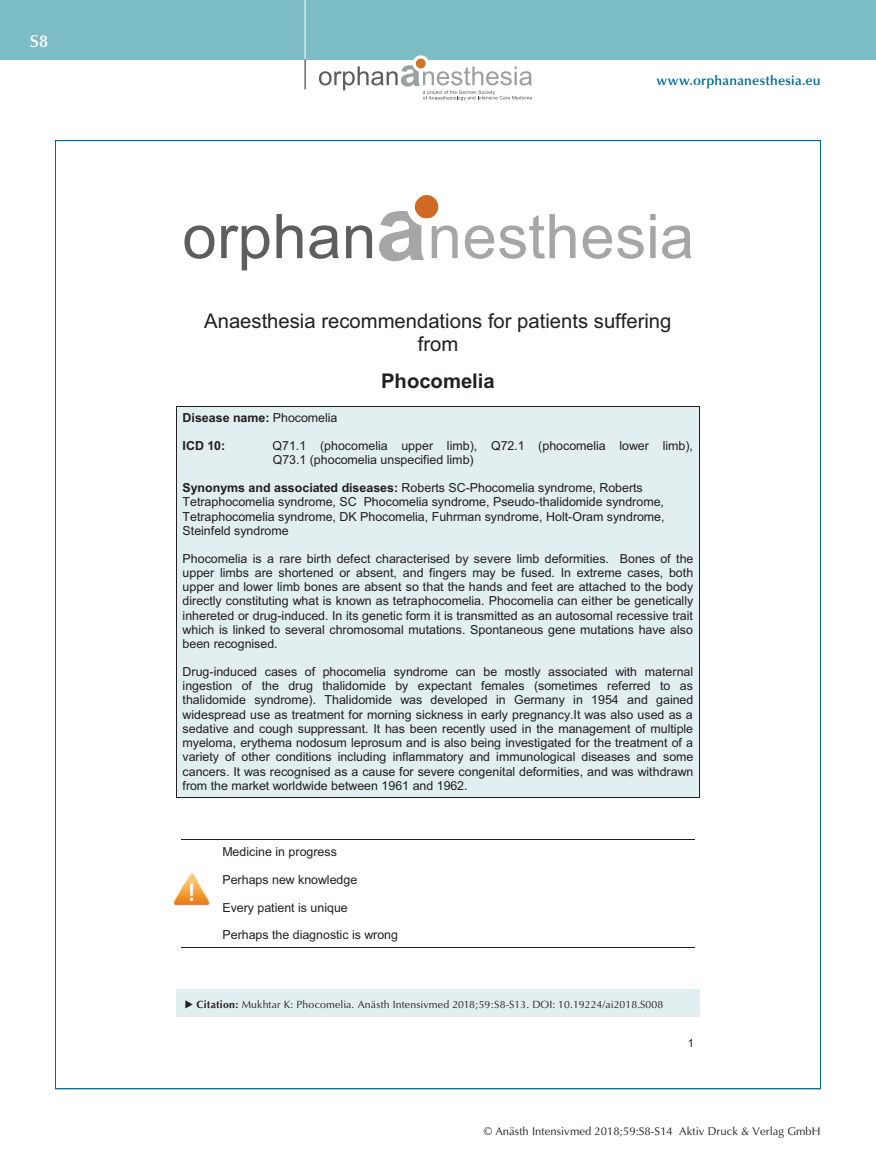
<style>
.page{position:relative;width:876px;height:1174px;background:#fff}
.page>*{position:absolute;margin:0;border:0;box-sizing:border-box;transform-origin:0 0}
.t1{font:61.65px "Arial";letter-spacing:.005em;color:#a4a6a8}
.t2{font:20.25px/23.4px "Arial";color:#231f20;text-align:center}
.t3{font:700 20.25px "Arial";color:#231f20}
.t4{font:600 17.25px "Optima";color:#fff}
.t5{font:600 13.5px "Optima";letter-spacing:.015em;color:#006b98}
.t6{font:12.45px/14.2px "Arial";color:#231f20}
.t7{font:700 12.45px "Arial";color:#231f20}
.t8{font:11.25px "Optima";letter-spacing:.005em;color:#231f20}
.t9{font:11.25px "Arial";color:#231f20}
.t10{font:10.5px "Optima";letter-spacing:.01em;color:#231f20}
.s1{color:#5c5e60}
.s2{font-weight:700;font-size:92.55px}
.s3{font-weight:400}
.s4{font-weight:700}
</style>
<div class="page">
<div style="left:0;top:0;width:876px;height:60px;background:#7cbcc5"></div>
<hr style="left:305px;top:0;width:1px;height:60px;background:#fff">
<svg style="left:305px;top:60px;width:1px;height:29px"></svg>
<svg style="left:412px;top:55px;width:17px;height:17px"></svg>
<div style="left:416px;top:59px;width:10px;height:9px;background:#d0732a;border-radius:50%"></div>
<svg style="left:319px;top:65px;width:213px;height:35px"></svg>
<svg style="left:414px;top:195px;width:25px;height:24px"></svg>
<hr style="left:176px;top:797px;width:523px;height:1px;background:#231f20">
<svg style="left:176px;top:406px;width:1px;height:391px"></svg>
<svg style="left:699px;top:406px;width:1px;height:392px"></svg>
<hr style="left:181px;top:839px;width:514px;height:1px;background:#231f20">
<hr style="left:181px;top:946px;width:514px;height:1px;background:#231f20">
<img style="left:173px;top:873px;width:37px;height:33px">
<div style="left:177px;top:406px;width:522px;height:391px;background:#e2eff1"></div>
<div style="left:176px;top:989px;width:523px;height:27px;background:#e2eff1"></div>
<h3 class="t4" style="left:30px;top:31px;width:20px">S8</h3>
<p class="t5" style="left:656px;top:73px;width:166px">www.orphananesthesia.eu</p>
<h1 class="t1" style="left:182px;top:196px;width:513px"><span class="s1">orphan</span><span class="s2">a</span>nesthesia</h1>
<h2 class="t2" style="left:204px;top:309px;width:469px">Anaesthesia recommendations for patients suffering from</h2>
<h2 class="t3" style="left:381px;top:367px;width:115px">Phocomelia</h2>
<p class="t7" style="left:183px;top:409px;width:156px">Disease name: <span class="s3">Phocomelia</span></p>
<p class="t7" style="left:183px;top:437px;width:44px">ICD 10:</p>
<p class="t6" style="left:272px;top:438px;width:422px">Q71.1 (phocomelia upper limb), Q72.1 (phocomelia lower limb),<br>Q73.1 (phocomelia unspecified limb)</p>
<p class="t6" style="left:183px;top:480px;width:484px"><span class="s4">Synonyms and associated diseases:</span> Roberts SC-Phocomelia syndrome, Roberts Tetraphocomelia syndrome, SC Phocomelia syndrome, Pseudo-thalidomide syndrome, Tetraphocomelia syndrome, DK Phocomelia, Fuhrman syndrome, Holt-Oram syndrome, Steinfeld syndrome</p>
<p class="t6" style="left:183px;top:551px;width:512px;text-align:justify">Phocomelia is a rare birth defect characterised by severe limb deformities. Bones of the upper limbs are shortened or absent, and fingers may be fused. In extreme cases, both upper and lower limb bones are absent so that the hands and feet are attached to the body directly constituting what is known as tetraphocomelia. Phocomelia can either be genetically inhereted or drug-induced. In its genetic form it is transmitted as an autosomal recessive trait which is linked to several chromosomal mutations. Spontaneous gene mutations have also been recognised.</p>
<p class="t6" style="left:183px;top:664px;width:512px;text-align:justify">Drug-induced cases of phocomelia syndrome can be mostly associated with maternal ingestion of the drug thalidomide by expectant females (sometimes referred to as thalidomide syndrome). Thalidomide was developed in Germany in 1954 and gained widespread use as treatment for morning sickness in early pregnancy.It was also used as a sedative and cough suppressant. It has been recently used in the management of multiple myeloma, erythema nodosum leprosum and is also being investigated for the treatment of a variety of other conditions including inflammatory and immunological diseases and some cancers. It was recognised as a cause for severe congenital deformities, and was withdrawn from the market worldwide between 1961 and 1962.</p>
<p class="t6" style="left:222px;top:844px;width:116px">Medicine in progress</p>
<p class="t6" style="left:222px;top:872px;width:136px">Perhaps new knowledge</p>
<p class="t6" style="left:222px;top:900px;width:127px">Every patient is unique</p>
<p class="t6" style="left:222px;top:928px;width:177px">Perhaps the diagnostic is wrong</p>
<p class="t10" style="left:197px;top:998px;width:468px"><span class="s4">Citation:</span> Mukhtar K: Phocomelia. Anästh Intensivmed 2018;59:S8-S13. DOI: 10.19224/ai2018.S008</p>
<p class="t9" style="left:688px;top:1035px;width:8px">1</p>
<p class="t8" style="left:484px;top:1125px;width:338px">© Anästh Intensivmed 2018;59:S8-S14 Aktiv Druck &amp; Verlag GmbH</p>
</div>
